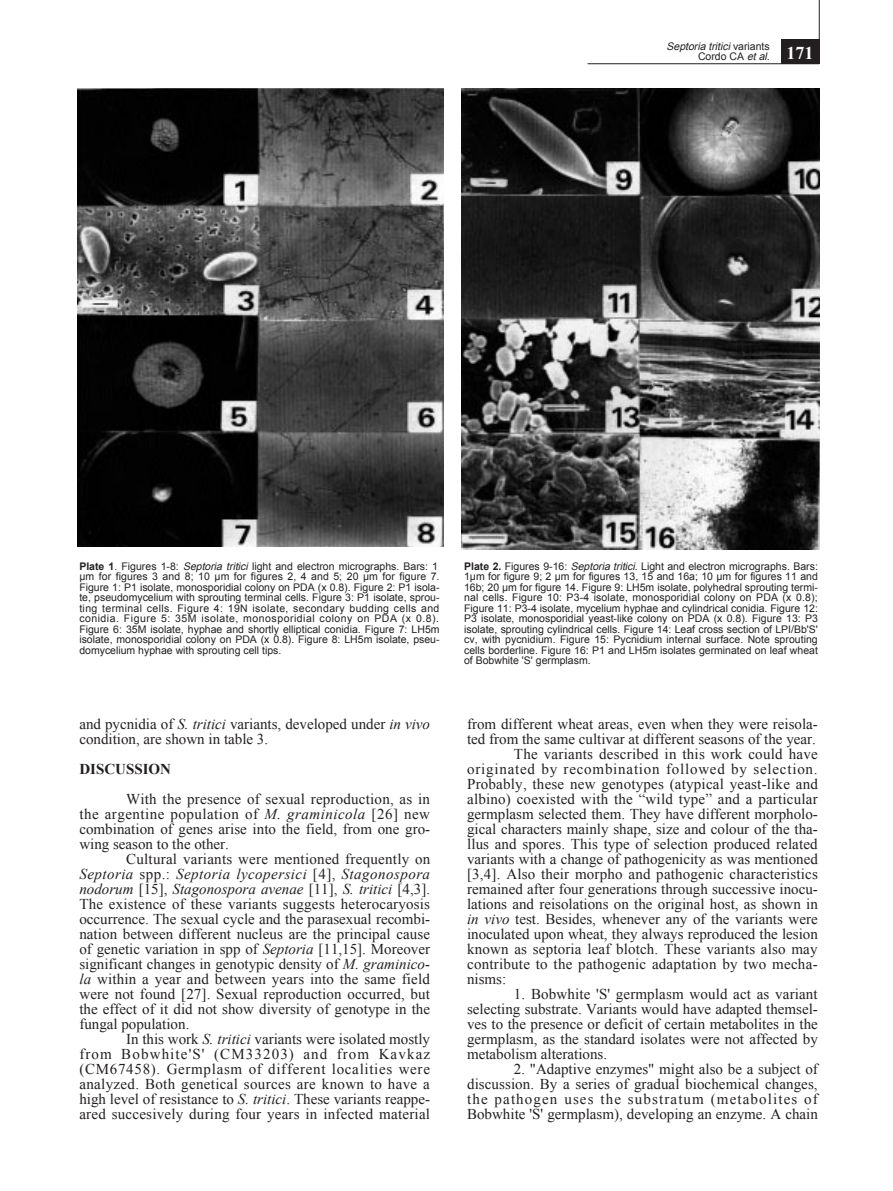
<style>
.page{position:relative;width:893px;height:1191px;background:#fff}
.page>*{position:absolute;margin:0;border:0;box-sizing:border-box;transform-origin:0 0}
.t1{font:15px/15px "Times New Roman";color:#231f20;text-align:justify}
.t2{font:15px "Times New Roman";letter-spacing:.05em;color:#231f20}
.t3{font:15px "Times New Roman";letter-spacing:.02em;color:#231f20}
.t4{font:700 15px "Times New Roman";color:#231f20}
.t5{font:10.5px/10.5px "Arial";color:#231f20}
.t6{font:italic 10.5px/10.5px "Arial";color:#231f20}
.s1{font-style:normal}
.s2{font-family:"Times New Roman";font-weight:700;font-style:normal;font-size:18px;color:#fff}
.s3{font-weight:700}
.s4{font-style:italic}
</style>
<div class="page">
<div style="left:781px;top:39px;width:38px;height:25px;background:#231f20"></div>
<hr style="left:819px;top:0;width:1px;height:64px;background:#231f20">
<hr style="left:587px;top:63px;width:232px;height:1px;background:#231f20">
<img style="left:461px;top:88px;width:358px;height:462px">
<img style="left:78px;top:88px;width:365px;height:459px">
<p class="t6" style="left:698px;top:41px;width:117px;text-indent:-31px">Septoria tritici <span class="s1">v a r i a n t s<br>Cordo CA</span> etal. <span class="s2">171</span></p>
<p class="t5" style="left:79px;top:561px;width:362px"><span class="s3">Plate 1</span>. Figures 1-8: <span class="s4">Septoria tritici</span> light and electron micrographs. Bars: 1 µm for figures 3 and 8; 10 µm for figures 2, 4 and 5; 20 µm for figure 7.<br>Figure 1: P1 isolate, monosporidial colony on PDA (x 0.8). Figure 2: P1 isola&shy;te, pseudomycelium with sprouting terminal cells. Figure 3: P1 isolate, sprou&shy;ting terminal cells. Figure 4: 19N isolate, secondary budding cells and conidia. Figure 5: 35M isolate, monosporidial colony on PDA (x 0.8).<br>Figure 6: 35M isolate, hyphae and shortly elliptical conidia. Figure 7: LH5m isolate, monosporidial colony on PDA (x 0.8). Figure 8: LH5m isolate, pseu&shy;domycelium hyphae with sprouting cell tips.</p>
<p class="t5" style="left:464px;top:561px;width:355px;text-align:justify"><span class="s3">Plate 2.</span> Figures 9-16: <span class="s4">Septoria tritici</span>. Light and electron micrographs. Bars:<br>1µm for figure 9; 2 µm for figures 13, 15 and 16a; 10 µm for figures 11 and 16b; 20 µm for figure 14. Figure 9: LH5m isolate, polyhedral sprouting termi&shy;nal cells. Figure 10: P3-4 isolate, monosporidial colony on PDA (x 0.8); Figure 11: P3-4 isolate, mycelium hyphae and cylindrical conidia. Figure 12:<br>P3 isolate, monosporidial yeast-like colony on PDA (x 0.8). Figure 13: P3 isolate, sprouting cylindrical cells. Figure 14: Leaf cross section of LPI/Bb'S' cv, with pycnidium. Figure 15: Pycnidium internal surface. Note sprouting cells borderline. Figure 16: P1 and LH5m isolates germinated on leaf wheat of Bobwhite 'S' germplasm.</p>
<p class="t1" style="left:79px;top:716px;width:352px">and pycnidia of <span class="s4">S. tritici</span> variants, developed under <span class="s4">in vivo </span>condition, are shown in table 3.</p>
<p class="t4" style="left:79px;top:761px;width:93px">DISCUSSION</p>
<p class="t1" style="left:79px;top:791px;width:352px;text-indent:47px">With the presence of sexual reproduction, as in the argentine population of <span class="s4">M. graminicola</span> [26] new combination of genes arise into the field, from one gro&shy;wing season to the other.</p>
<p class="t1" style="left:79px;top:851px;width:352px;text-indent:47px">Cultural variants were mentioned frequently on <span class="s4">Septoria</span> spp.: <span class="s4">Septoria lycopersici</span> [4], <span class="s4">Stagonospora nodorum</span> [15], <span class="s4">Stagonospora avenae</span> [11], <span class="s4">S. tritici</span> [4,3].<br>The existence of these variants suggests heterocaryosis occurrence. The sexual cycle and the parasexual recombi&shy;nation between different nucleus are the principal cause of genetic variation in spp of <span class="s4">Septoria</span> [11,15]. Moreover significant changes in genotypic density of <span class="s4">M. graminico&shy;la</span> within a year and between years into the same field were not found [27]. Sexual reproduction occurred, but the effect of it did not show diversity of genotype in the fungal population.</p>
<p class="t1" style="left:79px;top:1031px;width:352px;text-indent:47px">In this work <span class="s4">S. tritici</span> variants were isolated mostly from Bobwhite'S' (CM33203) and from Kavkaz (CM67458). Germplasm of different localities were analyzed. Both genetical sources are known to have a high level of resistance to <span class="s4">S. tritici</span>. These variants reappe&shy;ared succesively during four years in infected material</p>
<p class="t1" style="left:467px;top:716px;width:352px">from different wheat areas, even when they were reisola-</p>
<p class="t1" style="left:467px;top:731px;width:350px">ted from the same cultivar at different seasons of the year.</p>
<p class="t3" style="left:514px;top:746px;width:305px">The variants described in this work could have</p>
<p class="t2" style="left:467px;top:761px;width:352px">originated by recombination followed by selection.</p>
<p class="t1" style="left:467px;top:776px;width:352px">Probably, these new genotypes (atypical yeast-like and</p>
<p class="t1" style="left:467px;top:791px;width:352px">albino) coexisted with the “wild type” and a particular</p>
<p class="t1" style="left:467px;top:806px;width:352px">germplasm selected them. They have different morpholo-</p>
<p class="t1" style="left:467px;top:821px;width:352px">gical characters mainly shape, size and colour of the tha-</p>
<p class="t1" style="left:467px;top:836px;width:352px">llus and spores. This type of selection produced related</p>
<p class="t1" style="left:467px;top:851px;width:352px">variants with a change of pathogenicity as was mentioned</p>
<p class="t1" style="left:467px;top:866px;width:352px">[3,4]. Also their morpho and pathogenic characteristics</p>
<p class="t1" style="left:467px;top:881px;width:352px">remained after four generations through successive inocu-</p>
<p class="t1" style="left:467px;top:896px;width:352px">lations and reisolations on the original host, as shown in</p>
<p class="t1" style="left:467px;top:911px;width:352px"><span class="s4">in vivo</span> test. Besides, whenever any of the variants were</p>
<p class="t1" style="left:467px;top:926px;width:352px">inoculated upon wheat, they always reproduced the lesion</p>
<p class="t1" style="left:467px;top:941px;width:352px">known as septoria leaf blotch. These variants also may</p>
<p class="t1" style="left:467px;top:956px;width:352px">contribute to the pathogenic adaptation by two mecha-</p>
<p class="t1" style="left:467px;top:971px;width:41px">nisms:</p>
<p class="t1" style="left:467px;top:986px;width:352px;text-indent:47px">1. Bobwhite 'S' germplasm would act as variant selecting substrate. Variants would have adapted themsel&shy;ves to the presence or deficit of certain metabolites in the germplasm, as the standard isolates were not affected by metabolism alterations.</p>
<p class="t1" style="left:467px;top:1061px;width:352px;text-indent:47px">2. "Adaptive enzymes" might also be a subject of discussion. By a series of gradual biochemical changes, the pathogen uses the substratum (metabolites of Bobwhite 'S' germplasm), developing an enzyme. A chain</p>
</div>
